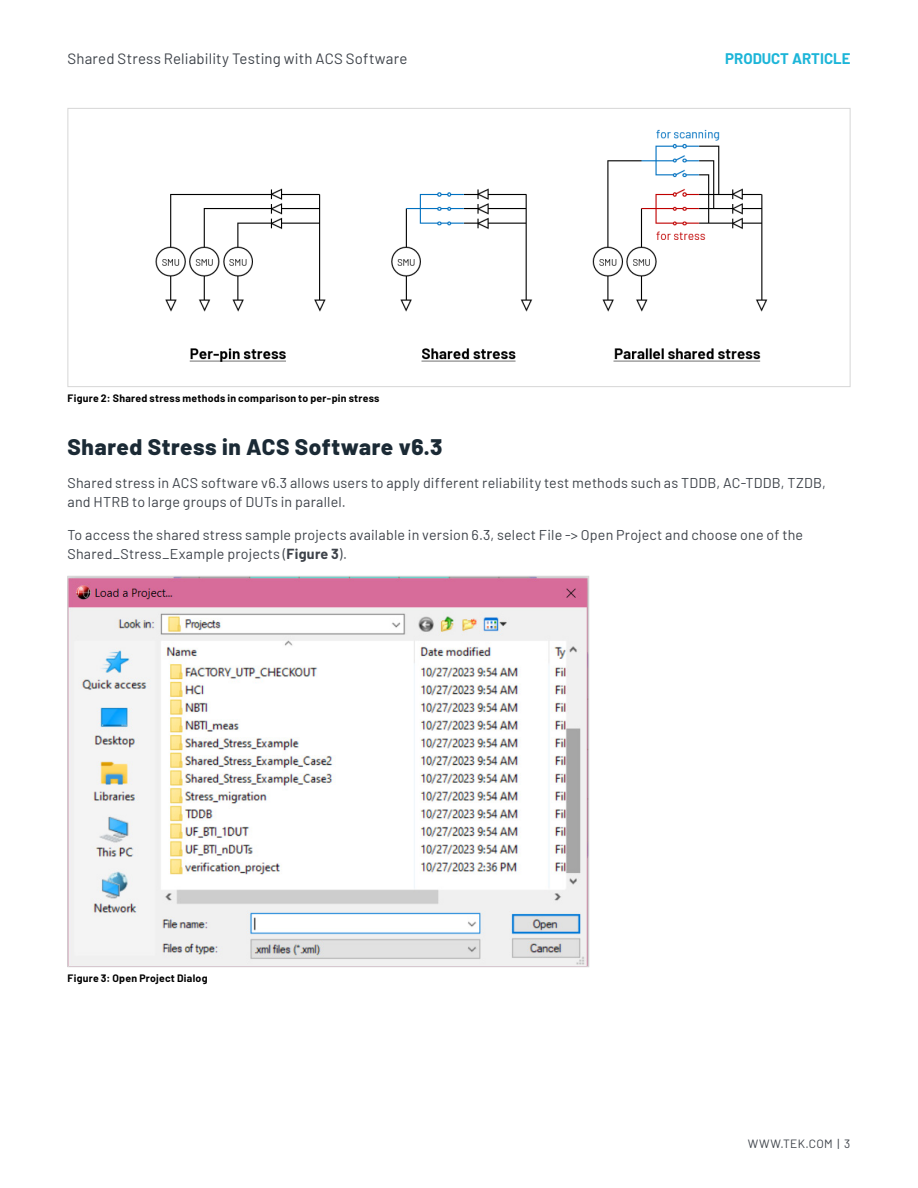
<style>
.page{position:relative;width:918px;height:1188px;background:#fff}
.page>*{position:absolute;margin:0;border:0;box-sizing:border-box;transform-origin:0 0}
.t1{font:800 22.5px "Barlow";letter-spacing:.025em;color:#1b2a35}
.t2{font:15px "Barlow";letter-spacing:.01em;color:#3e434a}
.t3{font:700 15px "Barlow";color:#1cb5d8}
.t4{font:14.25px/19.5px "Barlow";letter-spacing:.015em;color:#3e434a}
.t5{font:12px "Barlow";letter-spacing:.025em;color:#3e434a}
.t6{font:700 10.5px "Barlow";letter-spacing:.025em;color:#000}
.s1{font-weight:700}
</style>
<div class="page">
<img style="left:155px;top:129px;width:613px;height:233px">
<img style="left:70px;top:578px;width:517px;height:387px">
<p class="t2" style="left:68px;top:47px;width:341px">Shared Stress Reliability Testing with ACS Software</p>
<p class="t3" style="left:725px;top:47px;width:127px">PRODUCT ARTICLE</p>
<p class="t6" style="left:68px;top:390px;width:314px">Figure 2: Shared stress methods in comparison to per-pin stress</p>
<h1 class="t1" style="left:68px;top:430px;width:376px">Shared Stress in ACS Software v6.3</h1>
<p class="t4" style="left:68px;top:472px;width:760px">Shared stress in ACS software v6.3 allows users to apply different reliability test methods such as TDDB, AC-TDDB, TZDB, and HTRB to large groups of DUTs in parallel.</p>
<p class="t4" style="left:68px;top:524px;width:737px">To access the shared stress sample projects available in version 6.3, select File -&gt; Open Project and choose one of the<br>Shared_Stress_Example projects (<span class="s1">Figure 3</span>).</p>
<p class="t6" style="left:68px;top:971px;width:142px">Figure 3: Open Project Dialog</p>
<p class="t5" style="left:748px;top:1135px;width:104px">WWW.TEK.COM | 3</p>
</div>
